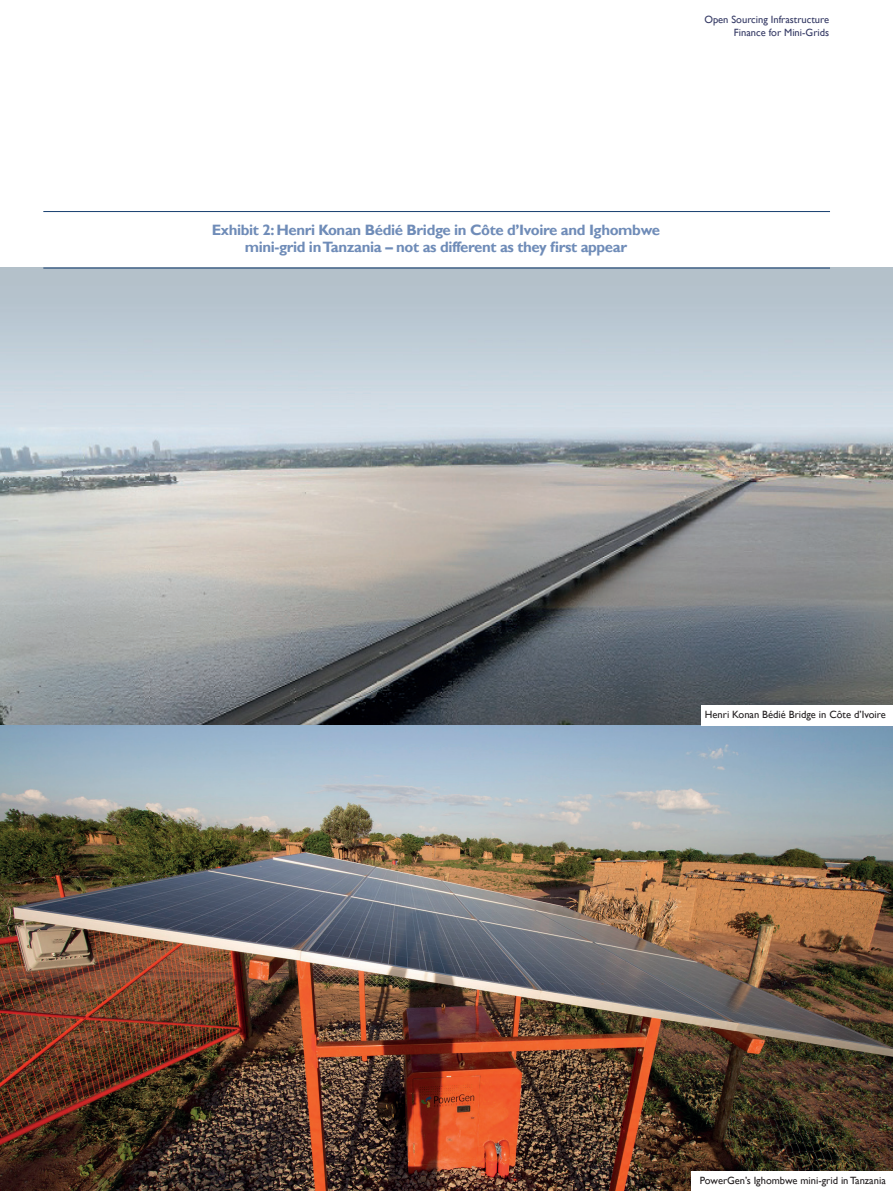
<style>
.page{position:relative;width:893px;height:1191px;background:#fff}
.page>*{position:absolute;margin:0;border:0;box-sizing:border-box;transform-origin:0 0}
.t1{font:700 15px/16.5px "Gill Sans";letter-spacing:-.025em;color:#6f8cb8;text-align:center}
.t2{font:10.5px "Gill Sans";color:#231f20}
.t3{font:10.5px/12.6px "Gill Sans";color:#343964;text-align:right}
</style>
<div class="page">
<img style="left:0;top:268px;width:893px;height:457px">
<img style="left:0;top:725px;width:893px;height:466px">
<hr style="left:43px;top:211px;width:787px;height:1px;background:#163d6f">
<hr style="left:43px;top:268px;width:787px;height:1px;background:#163d6f">
<div style="left:692px;top:1171px;width:201px;height:20px;background:#fff"></div>
<div style="left:701px;top:705px;width:192px;height:20px;background:#fff"></div>
<p class="t3" style="left:704px;top:14px;width:126px">Open Sourcing Infrastructure<br>Finance for Mini-Grids</p>
<p class="t1" style="left:212px;top:222px;width:450px">Exhibit 2: Henri Konan Bédié Bridge in Côte d’Ivoire and Ighombwe mini-grid in Tanzania – not as different as they first appear</p>
<p class="t2" style="left:705px;top:708px;width:182px">Henri Konan Bédié Bridge in Côte d’Ivoire</p>
<p class="t2" style="left:700px;top:1174px;width:187px">PowerGen’s Ighombwe mini-grid in Tanzania</p>
</div>
